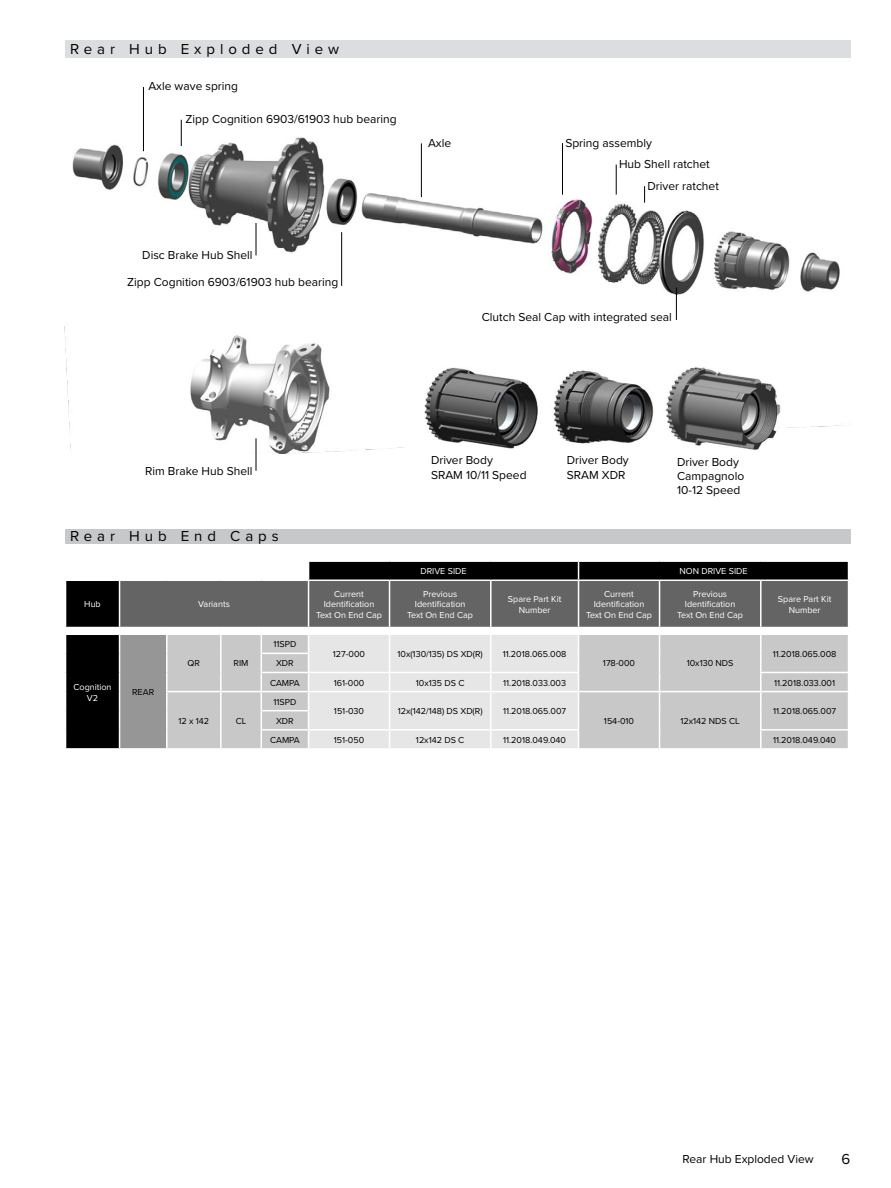
<style>
.page{position:relative;width:891px;height:1188px;background:#fff}
.page>*{position:absolute;margin:0;border:0;box-sizing:border-box;transform-origin:0 0}
.t1{font:15px "Proxima Nova";letter-spacing:.33em;color:#000}
.t2{font:12px/14.4px "Proxima Nova";color:#000}
.t3{font:9px/19px "Proxima Nova";color:#000;text-align:center}
.t4{font:9px/10.8px "Proxima Nova";color:#fff;text-align:center}
</style>
<div class="page">
<div style="left:65px;top:40px;width:785px;height:18px;background:#dcddde"></div>
<div style="left:65px;top:529px;width:785px;height:15px;background:#c7c8ca"></div>
<svg style="left:65px;top:561px;width:784px;height:188px;background:#a3a3a3"></svg>
<hr style="left:761px;top:748px;width:88px;height:2px;background:#fff">
<hr style="left:65px;top:634px;width:55px;height:1px;background:#fff">
<hr style="left:120px;top:634px;width:47px;height:1px;background:#fff">
<hr style="left:167px;top:634px;width:54px;height:1px;background:#fff">
<hr style="left:221px;top:634px;width:40px;height:1px;background:#fff">
<hr style="left:261px;top:634px;width:48px;height:1px;background:#fff">
<hr style="left:309px;top:634px;width:81px;height:1px;background:#fff">
<hr style="left:390px;top:634px;width:101px;height:1px;background:#fff">
<hr style="left:491px;top:634px;width:88px;height:1px;background:#fff">
<hr style="left:579px;top:634px;width:81px;height:1px;background:#fff">
<hr style="left:660px;top:634px;width:101px;height:1px;background:#fff">
<hr style="left:761px;top:634px;width:88px;height:1px;background:#fff">
<img style="left:65px;top:130px;width:779px;height:324px">
<hr style="left:256px;top:223px;width:1px;height:32px;background:#000">
<hr style="left:256px;top:438px;width:1px;height:33px;background:#000">
<hr style="left:676px;top:288px;width:1px;height:32px;background:#000">
<hr style="left:143px;top:87px;width:1px;height:64px;background:#000">
<svg style="left:181px;top:120px;width:1px;height:26px"></svg>
<hr style="left:341px;top:232px;width:1px;height:54px;background:#000">
<hr style="left:562px;top:143px;width:1px;height:52px;background:#000">
<hr style="left:616px;top:165px;width:1px;height:30px;background:#000">
<svg style="left:644px;top:186px;width:1px;height:17px"></svg>
<hr style="left:421px;top:143px;width:1px;height:54px;background:#000">
<img style="left:405px;top:360px;width:377px;height:94px">
<h1 class="t1" style="left:70px;top:38px;width:271px">Rear Hub Exploded View</h1>
<h2 class="t2" style="left:148px;top:79px;width:91px">Axle wave spring</h2>
<h2 class="t2" style="left:186px;top:111px;width:213px">Zipp Cognition 6903/61903 hub bearing</h2>
<h2 class="t2" style="left:142px;top:247px;width:112px">Disc Brake Hub Shell</h2>
<h2 class="t2" style="left:127px;top:274px;width:213px">Zipp Cognition 6903/61903 hub bearing</h2>
<h2 class="t2" style="left:428px;top:135px;width:25px">Axle</h2>
<h2 class="t2" style="left:565px;top:135px;width:88px">Spring assembly</h2>
<h2 class="t2" style="left:619px;top:157px;width:92px">Hub Shell ratchet</h2>
<h2 class="t2" style="left:647px;top:178px;width:73px">Driver ratchet</h2>
<h2 class="t2" style="left:482px;top:310px;width:192px">Clutch Seal Cap with integrated seal</h2>
<h2 class="t2" style="left:145px;top:463px;width:109px">Rim Brake Hub Shell</h2>
<h1 class="t1" style="left:70px;top:525px;width:210px">Rear Hub End Caps</h1>
<h2 class="t2" style="left:431px;top:453px;width:97px">Driver Body<br>SRAM 10/11 Speed</h2>
<h2 class="t2" style="left:567px;top:453px;width:63px">Driver Body<br>SRAM XDR</h2>
<h2 class="t2" style="left:677px;top:454px;width:69px">Driver Body<br>Campagnolo<br>10-12 Speed</h2>
<p class="t4" style="left:420px;top:565px;width:48px">DRIVE SIDE</p>
<p class="t4" style="left:680px;top:565px;width:70px">NON DRIVE SIDE</p>
<p class="t4" style="left:84px;top:599px;width:18px">Hub</p>
<p class="t4" style="left:198px;top:599px;width:33px">Variants</p>
<p class="t4" style="left:316px;top:588px;width:67px">Current<br>Identification<br>Text On End Cap</p>
<p class="t4" style="left:407px;top:588px;width:67px">Previous<br>Identification<br>Text On End Cap</p>
<p class="t4" style="left:508px;top:593px;width:55px">Spare Part Kit<br>Number</p>
<p class="t4" style="left:586px;top:588px;width:67px">Current<br>Identification<br>Text On End Cap</p>
<p class="t4" style="left:677px;top:588px;width:67px">Previous<br>Identification<br>Text On End Cap</p>
<p class="t4" style="left:778px;top:593px;width:55px">Spare Part Kit<br>Number</p>
<p class="t4" style="left:73px;top:681px;width:40px">Cognition<br>V2</p>
<p class="t3" style="left:132px;top:682px;width:23px">REAR</p>
<p class="t3" style="left:188px;top:654px;width:14px">QR</p>
<p class="t3" style="left:234px;top:654px;width:16px">RIM</p>
<p class="t3" style="left:178px;top:711px;width:32px">12 x 142</p>
<p class="t3" style="left:236px;top:711px;width:12px">CL</p>
<p class="t3" style="left:273px;top:634px;width:24px">11SPD</p>
<p class="t3" style="left:270px;top:654px;width:31px">XDR<br>CAMPA</p>
<p class="t3" style="left:273px;top:692px;width:24px">11SPD</p>
<p class="t3" style="left:270px;top:711px;width:31px">XDR<br>CAMPA</p>
<p class="t3" style="left:333px;top:644px;width:34px">127-000</p>
<p class="t3" style="left:397px;top:644px;width:87px">10x(130/135) DS XD(R)</p>
<p class="t3" style="left:503px;top:644px;width:65px">11.2018.065.008</p>
<p class="t3" style="left:603px;top:654px;width:34px">178-000</p>
<p class="t3" style="left:687px;top:654px;width:48px">10x130 NDS</p>
<p class="t3" style="left:773px;top:644px;width:65px">11.2018.065.008</p>
<p class="t3" style="left:334px;top:673px;width:32px">161-000</p>
<p class="t3" style="left:416px;top:673px;width:50px">10x135 DS C</p>
<p class="t3" style="left:503px;top:673px;width:64px">11.2018.033.003</p>
<p class="t3" style="left:774px;top:673px;width:62px">11.2018.033.001</p>
<p class="t3" style="left:334px;top:701px;width:32px">151-030</p>
<p class="t3" style="left:398px;top:701px;width:86px">12x(142/148) DS XD(R)</p>
<p class="t3" style="left:503px;top:701px;width:65px">11.2018.065.007</p>
<p class="t3" style="left:604px;top:711px;width:32px">154-010</p>
<p class="t3" style="left:680px;top:711px;width:61px">12x142 NDS CL</p>
<p class="t3" style="left:773px;top:701px;width:65px">11.2018.065.007</p>
<p class="t3" style="left:334px;top:730px;width:32px">151-050</p>
<p class="t3" style="left:416px;top:730px;width:50px">12x142 DS C</p>
<p class="t3" style="left:503px;top:730px;width:64px">11.2018.049.040</p>
<p class="t3" style="left:773px;top:730px;width:64px">11.2018.049.040</p>
<h2 class="t2" style="left:683px;top:1151px;width:133px">Rear Hub Exploded View</h2>
<h1 class="t1" style="left:842px;top:1148px;width:10px">6</h1>
</div>
